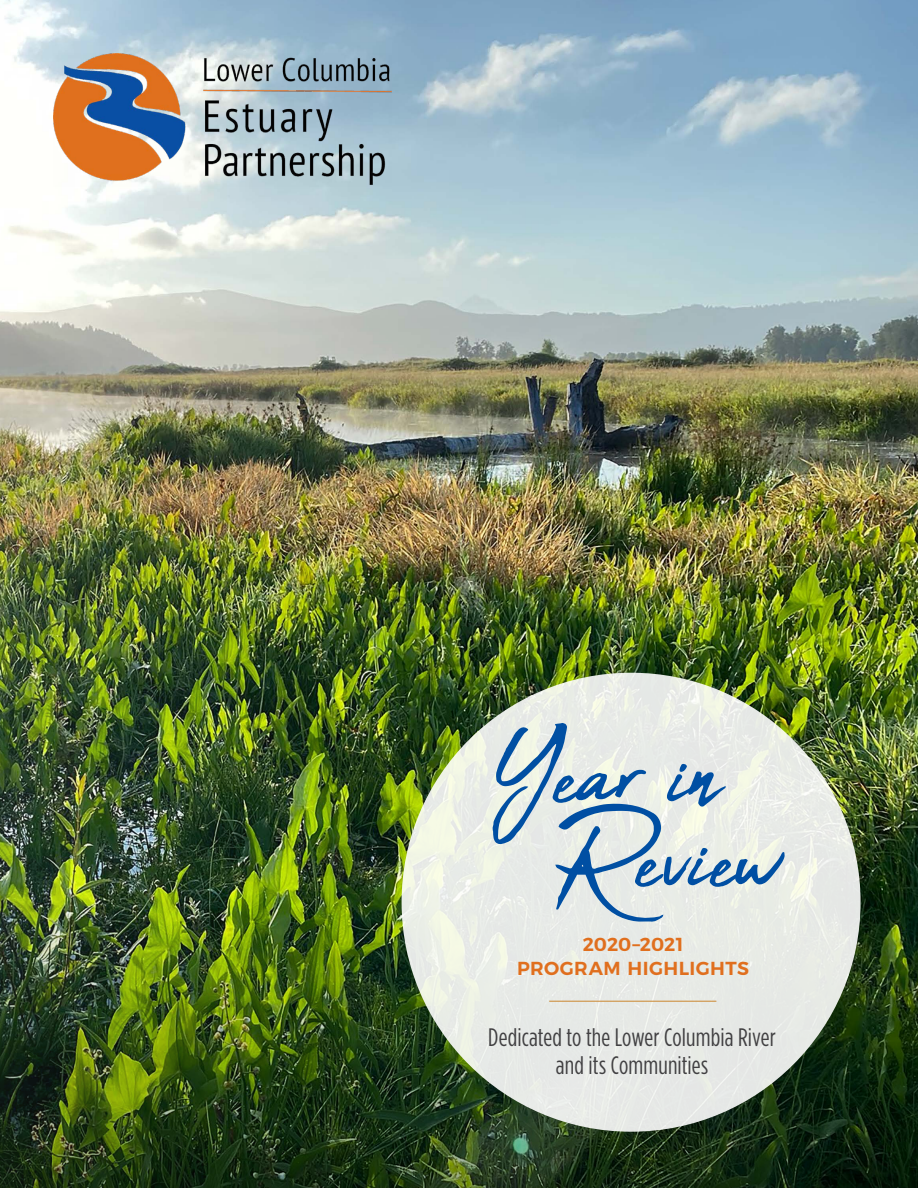
<style>
.page{position:relative;width:918px;height:1188px;background:#fff}
.page>*{position:absolute;margin:0;border:0;box-sizing:border-box;transform-origin:0 0}
.t1{font:141px "Abuget";color:#004fa3}
.t2{font:condensed 25.2px/28px "Gotham HTF";letter-spacing:.005em;color:#414042;text-align:center}
.t3{font:600 18.9px/24px "Montserrat";letter-spacing:.02em;color:#e06f1e;text-align:center}
</style>
<div class="page">
<img style="left:0;top:0;width:918px;height:880px">
<img style="left:53px;top:53px;width:338px;height:134px">
<img style="left:0;top:880px;width:918px;height:308px">
<div style="left:402px;top:673px;width:459px;height:459px;background:linear-gradient(to right,#ecf0e8,#e6e9e5);border-radius:50%"></div>
<hr style="left:549px;top:1001px;width:167px;height:1px;background:#d09951">
<p class="t1" style="left:493px;top:694px;width:231px">Year in</p>
<p class="t1" style="left:555px;top:778px;width:231px">Review</p>
<p class="t3" style="left:517px;top:931px;width:233px">2020–2021<br>PROGRAM HIGHLIGHTS</p>
<p class="t2" style="left:488px;top:1023px;width:289px">Dedicated to the Lower Columbia River and its Communities</p>
</div>
